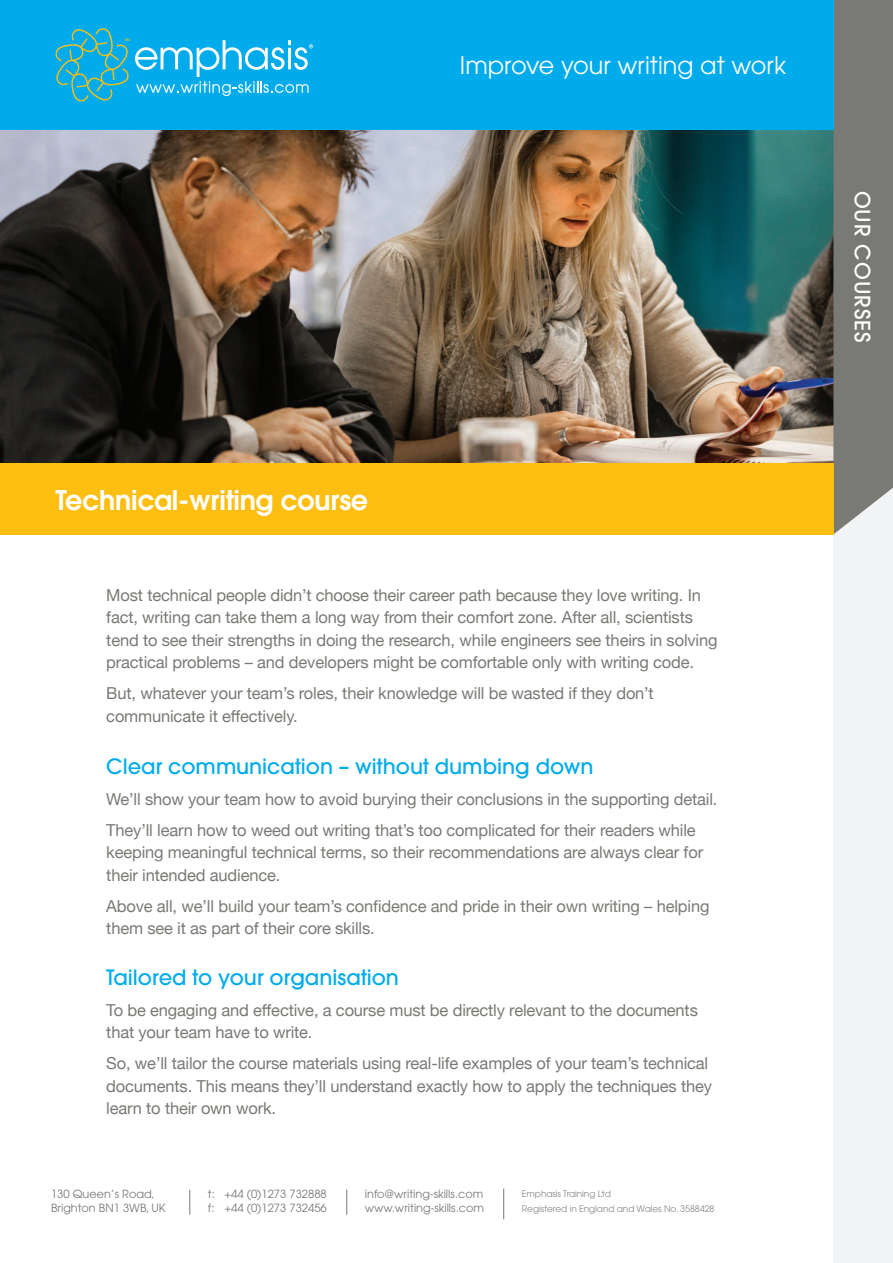
<style>
.page{position:relative;width:893px;height:1263px;background:#fff}
.page>*{position:absolute;margin:0;border:0;box-sizing:border-box;transform-origin:0 0}
.t1{font:600 27px "Avant Garde";letter-spacing:-.01em;color:#fff}
.t2{font:24px "Avant Garde";color:#fff}
.t3{font:500 21px "Avant Garde";color:#00abec}
.t4{font:500 21px "Avant Garde";letter-spacing:.05em;color:#fff}
.t5{font:16.5px/22.5px "Helvetica Neue";letter-spacing:-.01em;color:#797975}
.t6{font:11.25px/13.5px "Avant Garde";color:#797975}
.t7{font:9px/15px "Avant Garde";letter-spacing:-.01em;color:#8b8b88}
</style>
<div class="page">
<div style="left:833px;top:111px;width:60px;height:1152px;background:#f2f3f4"></div>
<svg style="left:833px;top:0;width:60px;height:535px;background:#7c7e7a"></svg>
<img style="left:0;top:130px;width:833px;height:333px">
<div style="left:0;top:463px;width:833px;height:72px;background:#fdbe12"></div>
<div style="left:0;top:0;width:833px;height:130px;background:#00abec"></div>
<svg style="left:190px;top:1189px;width:1px;height:26px"></svg>
<svg style="left:346px;top:1189px;width:1px;height:26px"></svg>
<hr style="left:503px;top:1188px;width:1px;height:31px;background:#797975">
<svg style="left:55px;top:28px;width:258px;height:74px"></svg>
<h2 class="t2" style="left:460px;top:51px;width:328px">Improve your writing at work</h2>
<h1 class="t1" style="left:56px;top:482px;width:314px">Technical-writing course</h1>
<p class="t5" style="left:106px;top:584px;width:613px">Most technical people didn’t choose their career path because they love writing. In fact, writing can take them a long way from their comfort zone. After all, scientists tend to see their strengths in doing the research, while engineers see theirs in solving practical problems – and developers might be comfortable only with writing code.</p>
<p class="t5" style="left:106px;top:683px;width:549px">But, whatever your team’s roles, their knowledge will be wasted if they don’t communicate it effectively.</p>
<p class="t3" style="left:106px;top:753px;width:489px">Clear communication – without dumbing down</p>
<p class="t5" style="left:106px;top:784px;width:613px;line-height:31px">We’ll show your team how to avoid burying their conclusions in the supporting detail.<br>They’ll learn how to weed out writing that’s too complicated for their readers while</p>
<p class="t5" style="left:106px;top:842px;width:598px">keeping meaningful technical terms, so their recommendations are always clear for their intended audience.</p>
<p class="t5" style="left:106px;top:895px;width:605px">Above all, we’ll build your team’s confidence and pride in their own writing – helping them see it as part of their core skills.</p>
<p class="t3" style="left:106px;top:964px;width:294px">Tailored to your organisation</p>
<p class="t5" style="left:106px;top:999px;width:593px">To be engaging and effective, a course must be directly relevant to the documents that your team have to write.</p>
<p class="t5" style="left:106px;top:1053px;width:607px">So, we’ll tailor the course materials using real-life examples of your team’s technical documents. This means they’ll understand exactly how to apply the techniques they learn to their own work.</p>
<p class="t6" style="left:51px;top:1187px;width:116px">130 Queen’s Road,<br>Brighton BN1 3WB, UK</p>
<p class="t6" style="left:208px;top:1187px;width:120px">t: +44 (0)1273 732888 f: +44 (0)1273 732456</p>
<p class="t6" style="left:365px;top:1187px;width:121px">info@writing-skills.com www.writing-skills.com</p>
<p class="t7" style="left:522px;top:1186px;width:194px">Emphasis Training Ltd<br>Registered in England and Wales No. 3588428</p>
<p class="t4" style="left:875px;top:191px;width:154px;rotate:90deg">OUR COURSES</p>
</div>
